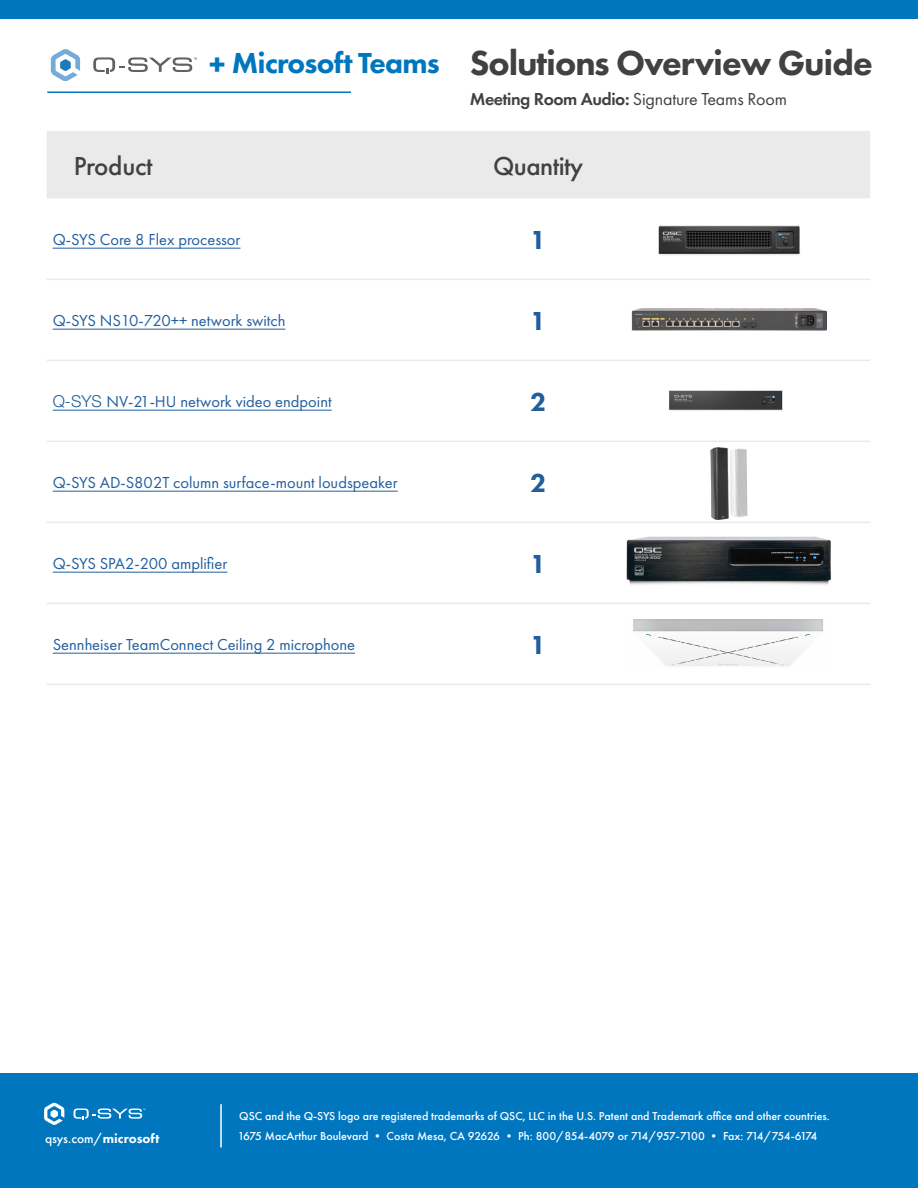
<style>
.page{position:relative;width:918px;height:1188px;background:#fff}
.page>*{position:absolute;margin:0;border:0;box-sizing:border-box;transform-origin:0 0}
.t1{font:800 36px "Futura PT";letter-spacing:-.03em;color:#414141}
.t2{font:800 30px "Futura PT";letter-spacing:-.025em;color:#0076bf}
.t3{font:500 27px "Futura PT";letter-spacing:-.02em;color:#414141}
.t4{font:800 27px "Futura PT";color:#215e9e}
.t5{font:18px "Futura PT";letter-spacing:-.01em;color:#414141}
.t6{font:16.5px "Futura PT";color:#215e9e}
.t7{font:500 13.5px "Futura PT";color:#fff}
.t8{font:500 12px "Futura PT";color:#fff}
.s1{font-size:33.6px}
.s2{font-weight:600}
.s3{font-family:"Helvetica Neue LT Pro";font-weight:300}
.s4{font-weight:800}
</style>
<div class="page">
<div style="left:0;top:1074px;width:918px;height:114px;background:#0076bf"></div>
<div style="left:47px;top:131px;width:823px;height:67px;background:#eaeaea"></div>
<hr style="left:469px;top:279px;width:138px;height:1px;background:#eaeaea">
<hr style="left:607px;top:279px;width:263px;height:1px;background:#eaeaea">
<hr style="left:469px;top:684px;width:138px;height:1px;background:#eaeaea">
<hr style="left:607px;top:684px;width:263px;height:1px;background:#eaeaea">
<hr style="left:47px;top:279px;width:422px;height:1px;background:#eaeaea">
<hr style="left:47px;top:684px;width:422px;height:1px;background:#eaeaea">
<hr style="left:47px;top:360px;width:422px;height:1px;background:#eaeaea">
<hr style="left:469px;top:360px;width:138px;height:1px;background:#eaeaea">
<hr style="left:607px;top:360px;width:263px;height:1px;background:#eaeaea">
<hr style="left:47px;top:441px;width:422px;height:1px;background:#eaeaea">
<hr style="left:469px;top:441px;width:138px;height:1px;background:#eaeaea">
<hr style="left:607px;top:441px;width:263px;height:1px;background:#eaeaea">
<hr style="left:47px;top:522px;width:422px;height:1px;background:#eaeaea">
<hr style="left:47px;top:603px;width:422px;height:1px;background:#eaeaea">
<hr style="left:469px;top:522px;width:138px;height:1px;background:#eaeaea">
<hr style="left:607px;top:522px;width:263px;height:1px;background:#eaeaea">
<hr style="left:469px;top:603px;width:138px;height:1px;background:#eaeaea">
<hr style="left:607px;top:603px;width:263px;height:1px;background:#eaeaea">
<hr style="left:53px;top:248px;width:188px;height:1px;background:#215e9e">
<hr style="left:53px;top:329px;width:232px;height:1px;background:#215e9e">
<hr style="left:53px;top:410px;width:279px;height:1px;background:#215e9e">
<hr style="left:53px;top:491px;width:345px;height:1px;background:#215e9e">
<hr style="left:53px;top:572px;width:174px;height:1px;background:#215e9e">
<hr style="left:53px;top:653px;width:302px;height:1px;background:#215e9e">
<hr style="left:220px;top:1104px;width:2px;height:43px;background:#fff">
<div style="left:0;top:0;width:918px;height:18px;background:#0076bf"></div>
<hr style="left:47px;top:91px;width:304px;height:2px;background:#0076bf">
<img style="left:658px;top:225px;width:142px;height:30px">
<img style="left:632px;top:308px;width:195px;height:23px">
<img style="left:710px;top:447px;width:38px;height:72px">
<svg style="left:51px;top:49px;width:29px;height:32px"></svg>
<svg style="left:93px;top:57px;width:104px;height:17px"></svg>
<svg style="left:44px;top:1103px;width:20px;height:22px"></svg>
<svg style="left:74px;top:1109px;width:71px;height:11px"></svg>
<img style="left:626px;top:536px;width:205px;height:49px">
<img style="left:668px;top:390px;width:115px;height:21px">
<img style="left:633px;top:619px;width:190px;height:48px">
<h2 class="t2" style="left:209px;top:44px;width:233px"><span class="s1">+</span> Microsoft Teams</h2>
<h1 class="t1" style="left:470px;top:40px;width:404px">Solutions Overview Guide</h1>
<p class="t5" style="left:470px;top:89px;width:319px"><span class="s2">Meeting Room Audio:</span> Signature Teams Room</p>
<h3 class="t3" style="left:74px;top:150px;width:81px">Product</h3>
<h3 class="t3" style="left:493px;top:150px;width:92px">Quantity</h3>
<p class="t6" style="left:53px;top:230px;width:189px">Q-SYS Core 8 Flex processor</p>
<h3 class="t4" style="left:530px;top:223px;width:18px">1</h3>
<p class="t6" style="left:53px;top:311px;width:234px">Q-SYS NS10-720++ network switch</p>
<h3 class="t4" style="left:530px;top:304px;width:18px">1</h3>
<p class="t6" style="left:53px;top:392px;width:280px"><span class="s3">Q-SYS</span> NV-21-HU network video endpoint</p>
<h3 class="t4" style="left:530px;top:385px;width:18px">2</h3>
<p class="t6" style="left:53px;top:473px;width:347px">Q-SYS AD-S802T column surface-mount loudspeaker</p>
<h3 class="t4" style="left:530px;top:466px;width:18px">2</h3>
<p class="t6" style="left:53px;top:554px;width:176px">Q-SYS SPA2-200 amplifier</p>
<h3 class="t4" style="left:530px;top:547px;width:18px">1</h3>
<p class="t6" style="left:53px;top:635px;width:304px">Sennheiser TeamConnect Ceiling 2 microphone</p>
<h3 class="t4" style="left:530px;top:628px;width:18px">1</h3>
<p class="t7" style="left:45px;top:1131px;width:116px">qsys.com/<span class="s4">microsoft</span></p>
<p class="t8" style="left:239px;top:1109px;width:592px">QSC and the Q-SYS logo are registered trademarks of QSC, LLC in the U.S. Patent and Trademark office and other countries.</p>
<p class="t8" style="left:238px;top:1129px;width:581px">1675 MacArthur Boulevard • Costa Mesa, CA 92626 • Ph: 800/854-4079 or 714/957-7100 • Fax: 714/754-6174</p>
</div>
